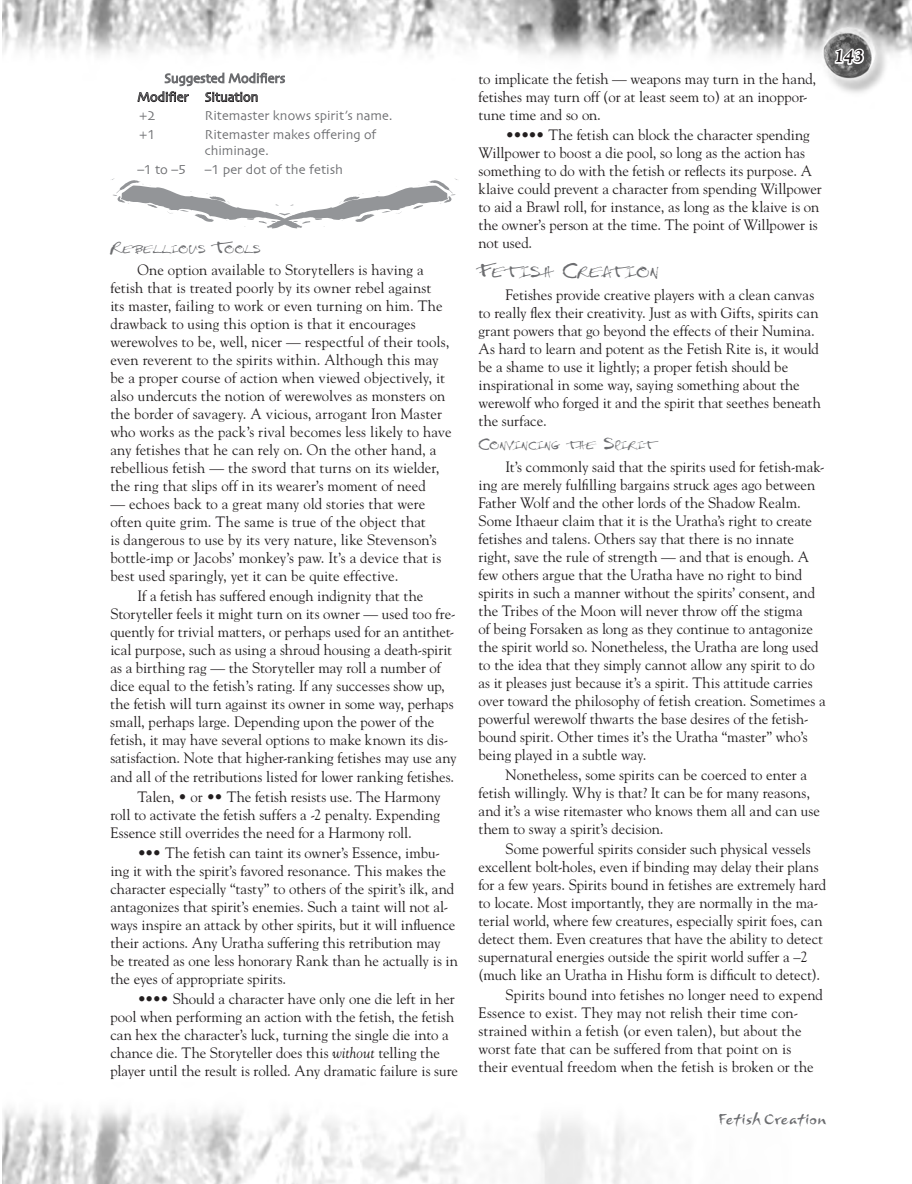
<style>
.page{position:relative;width:912px;height:1184px;background:#fff}
.page>*{position:absolute;margin:0;border:0;box-sizing:border-box;transform-origin:0 0}
.t1{font:italic 700 18px "Goudy";color:#231f20}
.t2{font:16.8px "Treefrog";letter-spacing:.01em;color:#6c6d70}
.t3{font:15px/18px "Goudy";color:#231f20}
.t4{font:15px "Arnova ITC";letter-spacing:.01em;color:#6c6d70}
.t5{font:13.5px/18.6px "Skia";letter-spacing:-.005em;color:#6c6d70}
.t6{font:12.6px "Treefrog";letter-spacing:.015em;color:#6c6d70}
.s1{font-size:18px}
.s2{font-style:italic}
.s3{font-size:24px}
</style>
<div class="page">
<img style="left:2px;top:0;width:909px;height:1184px">
<svg style="left:832px;top:0;width:33px;height:118px"></svg>
<svg style="left:137px;top:57px;width:148px;height:56px"></svg>
<svg style="left:110px;top:122px;width:349px;height:177px"></svg>
<svg style="left:906px;top:0;width:5px;height:5px"></svg>
<svg style="left:906px;top:1178px;width:5px;height:6px"></svg>
<p class="t5" style="left:137px;top:88px;width:122px">Modifier Situation +2</p>
<p class="t5" style="left:205px;top:107px;width:189px">Ritemaster knows spirit’s name.</p>
<p class="t5" style="left:137px;top:126px;width:20px">+1</p>
<p class="t5" style="left:205px;top:127px;width:173px;line-height:16.5px">Ritemaster makes offering of chiminage.</p>
<p class="t5" style="left:137px;top:161px;width:50px">–1 to –5</p>
<p class="t5" style="left:205px;top:161px;width:139px">–1 per dot of the fetish</p>
<p class="t6" style="left:110px;top:243px;width:152px"><span class="s1">R</span>EBELLIOUS <span class="s1">T</span>OOLS</p>
<p class="t3" style="left:110px;top:260px;width:343px;text-indent:27px">One option available to Storytellers is having a fetish that is treated poorly by its owner rebel against<br>its master, failing to work or even turning on him. The drawback to using this option is that it encourages werewolves to be, well, nicer — respectful of their tools, even reverent to the spirits within. Although this may be a proper course of action when viewed objectively, it also undercuts the notion of werewolves as monsters on the border of savagery. A vicious, arrogant Iron Master who works as the pack’s rival becomes less likely to have any fetishes that he can rely on. On the other hand, a rebellious fetish — the sword that turns on its wielder, the ring that slips off in its wearer’s moment of need</p>
<p class="t3" style="left:110px;top:494px;width:332px">— echoes back to a great many old stories that were often quite grim. The same is true of the object that<br>is dangerous to use by its very nature, like Stevenson’s bottle-imp or Jacobs’ monkey’s paw. It’s a device that is best used sparingly, yet it can be quite effective.</p>
<p class="t3" style="left:110px;top:587px;width:348px;text-indent:27px">If a fetish has suffered enough indignity that the Storyteller feels it might turn on its owner — used too fre&shy;quently for trivial matters, or perhaps used for an antithet&shy;ical purpose, such as using a shroud housing a death-spirit as a birthing rag — the Storyteller may roll a number of dice equal to the fetish’s rating. If any successes show up, the fetish will turn against its owner in some way, perhaps small, perhaps large. Depending upon the power of the fetish, it may have several options to make known its dis&shy;satisfaction. Note that higher-ranking fetishes may use any and all of the retributions listed for lower ranking fetishes.</p>
<p class="t3" style="left:110px;top:787px;width:332px;text-align:justify;text-indent:27px">Talen, • or •• The fetish resists use. The Harmony roll to activate the fetish suffers a -2 penalty. Expending Essence still overrides the need for a Harmony roll.</p>
<p class="t3" style="left:110px;top:843px;width:349px;text-indent:27px">••• The fetish can taint its owner’s Essence, imbu&shy;ing it with the spirit’s favored resonance. This makes the character especially “tasty” to others of the spirit’s ilk, and antagonizes that spirit’s enemies. Such a taint will not al&shy;ways inspire an attack by other spirits, but it will influence their actions. Any Uratha suffering this retribution may be treated as one less honorary Rank than he actually is in the eyes of appropriate spirits.</p>
<p class="t3" style="left:110px;top:989px;width:349px;text-indent:27px">•••• Should a character have only one die left in her pool when performing an action with the fetish, the fetish can hex the character’s luck, turning the single die into a chance die. The Storyteller does this <span class="s2">without</span> telling the player until the result is rolled. Any dramatic failure is sure</p>
<p class="t3" style="left:478px;top:69px;width:339px">to implicate the fetish — weapons may turn in the hand, fetishes may turn off (or at least seem to) at an inoppor&shy;tune time and so on.</p>
<p class="t3" style="left:478px;top:125px;width:345px;text-indent:27px">••••• The fetish can block the character spending Willpower to boost a die pool, so long as the action has something to do with the fetish or reflects its purpose. A klaive could prevent a character from spending Willpower to aid a Brawl roll, for instance, as long as the klaive is on the owner’s person at the time. The point of Willpower is not used.</p>
<p class="t2" style="left:478px;top:264px;width:182px"><span class="s3">F</span>E TISH <span class="s3">C</span>REATION</p>
<p class="t3" style="left:478px;top:285px;width:344px;text-indent:27px">Fetishes provide creative players with a clean canvas to really flex their creativity. Just as with Gifts, spirits can grant powers that go beyond the effects of their Numina.<br>As hard to learn and potent as the Fetish Rite is, it would be a shame to use it lightly; a proper fetish should be inspirational in some way, saying something about the werewolf who forged it and the spirit that seethes beneath the surface.</p>
<p class="t6" style="left:478px;top:439px;width:184px"><span class="s1">C</span>ONVINCING THE <span class="s1">S</span>PIRIT</p>
<p class="t3" style="left:478px;top:457px;width:348px;text-indent:27px">It’s commonly said that the spirits used for fetish-mak&shy;ing are merely fulfilling bargains struck ages ago between Father Wolf and the other lords of the Shadow Realm.<br>Some Ithaeur claim that it is the Uratha’s right to create fetishes and talens. Others say that there is no innate right, save the rule of strength — and that is enough. A few others argue that the Uratha have no right to bind spirits in such a manner without the spirits’ consent, and the Tribes of the Moon will never throw off the stigma<br>of being Forsaken as long as they continue to antagonize the spirit world so. Nonetheless, the Uratha are long used to the idea that they simply cannot allow any spirit to do as it pleases just because it’s a spirit. This attitude carries over toward the philosophy of fetish creation. Sometimes a powerful werewolf thwarts the base desires of the fetish&shy;bound spirit. Other times it’s the Uratha “master” who’s being played in a subtle way.</p>
<p class="t3" style="left:478px;top:765px;width:343px;text-indent:27px">Nonetheless, some spirits can be coerced to enter a fetish willingly. Why is that? It can be for many reasons, and it’s a wise ritemaster who knows them all and can use them to sway a spirit’s decision.</p>
<p class="t3" style="left:478px;top:839px;width:349px;text-indent:27px">Some powerful spirits consider such physical vessels excellent bolt-holes, even if binding may delay their plans for a few years. Spirits bound in fetishes are extremely hard to locate. Most importantly, they are normally in the ma&shy;terial world, where few creatures, especially spirit foes, can detect them. Even creatures that have the ability to detect supernatural energies outside the spirit world suffer a –2 (much like an Uratha in Hishu form is difficult to detect).</p>
<p class="t3" style="left:478px;top:985px;width:346px;text-indent:27px">Spirits bound into fetishes no longer need to expend Essence to exist. They may not relish their time con&shy;strained within a fetish (or even talen), but about the worst fate that can be suffered from that point on is their eventual freedom when the fetish is broken or the</p>
<p class="t1" style="left:834px;top:45px;width:31px">143</p>
<p class="t4" style="left:718px;top:1110px;width:109px">Fetish Creation</p>
</div>
